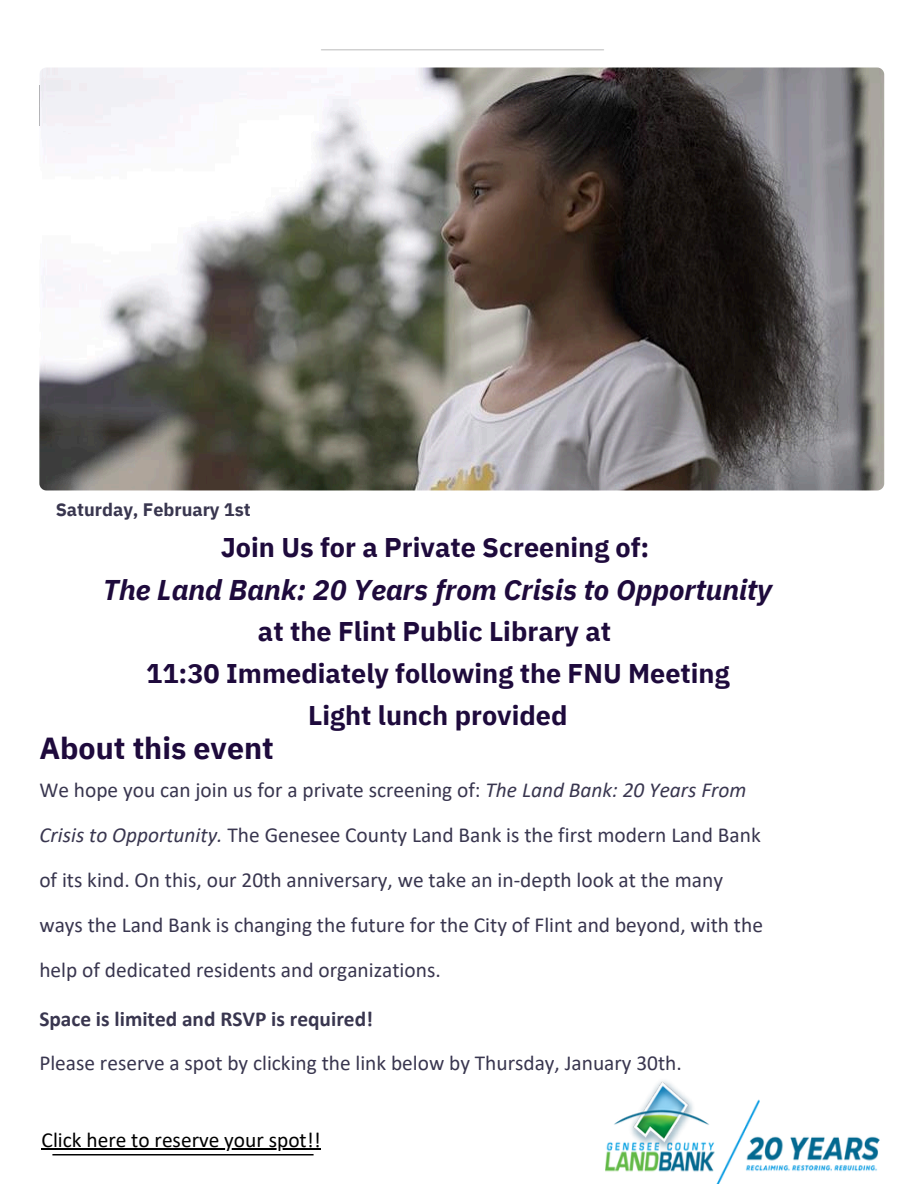
<style>
.page{position:relative;width:918px;height:1188px;background:#fff}
.page>*{position:absolute;margin:0;border:0;box-sizing:border-box;transform-origin:0 0}
.t1{font:700 30.3px "IBM Plex Sans";color:#1e0a3c}
.t2{font:italic 700 28.5px "IBM Plex Sans";color:#1e0a3c}
.t3{font:700 27px/41.7px "IBM Plex Sans";color:#1e0a3c;text-align:center}
.t4{font:21.45px/45px "Calibri";color:#39364f}
.t5{font:21.45px "Calibri";color:#000}
.t6{font:21.3px/43.8px "Calibri";color:#39364f}
.t7{font:700 18px "IBM Plex Sans";color:#39364f}
.s1{font-style:italic}
.s2{font-weight:700}
</style>
<div class="page">
<img style="left:39px;top:68px;width:845px;height:422px">
<img style="left:52px;top:1155px;width:262px;height:1px">
<img style="left:605px;top:1081px;width:275px;height:102px">
<hr style="left:42px;top:1148px;width:279px;height:1px;background:#000">
<p class="t7" style="left:56px;top:498px;width:196px">Saturday, February 1st</p>
<p class="t3" style="left:221px;top:526px;width:430px">Join Us for a Private Screening of:</p>
<p class="t2" style="left:103px;top:571px;width:671px">The Land Bank: 20 Years from Crisis to Opportunity</p>
<p class="t3" style="left:258px;top:610px;width:355px">at the Flint Public Library at</p>
<h1 class="t3" style="left:146px;top:652px;width:585px">11:30 Immediately following the FNU Meeting<br>Light lunch provided</h1>
<h1 class="t1" style="left:39px;top:728px;width:236px">About this event</h1>
<h1 class="t4" style="left:39px;top:769px;width:725px">We hope you can join us for a private screening of: <span class="s1">The Land Bank: 20 Years From Crisis to Opportunity.</span> The Genesee County Land Bank is the first modern Land Bank of its kind. On this, our 20th anniversary, we take an in-depth look at the many ways the Land Bank is changing the future for the City of Flint and beyond, with the help of dedicated residents and organizations.</h1>
<h1 class="t6" style="left:39px;top:999px;width:644px"><span class="s2">Space is limited and RSVP is required!<br></span>Please reserve a spot by clicking the link below by Thursday, January 30th.</h1>
<h1 class="t5" style="left:42px;top:1131px;width:281px">Click here to reserve your spot!!</h1>
</div>
